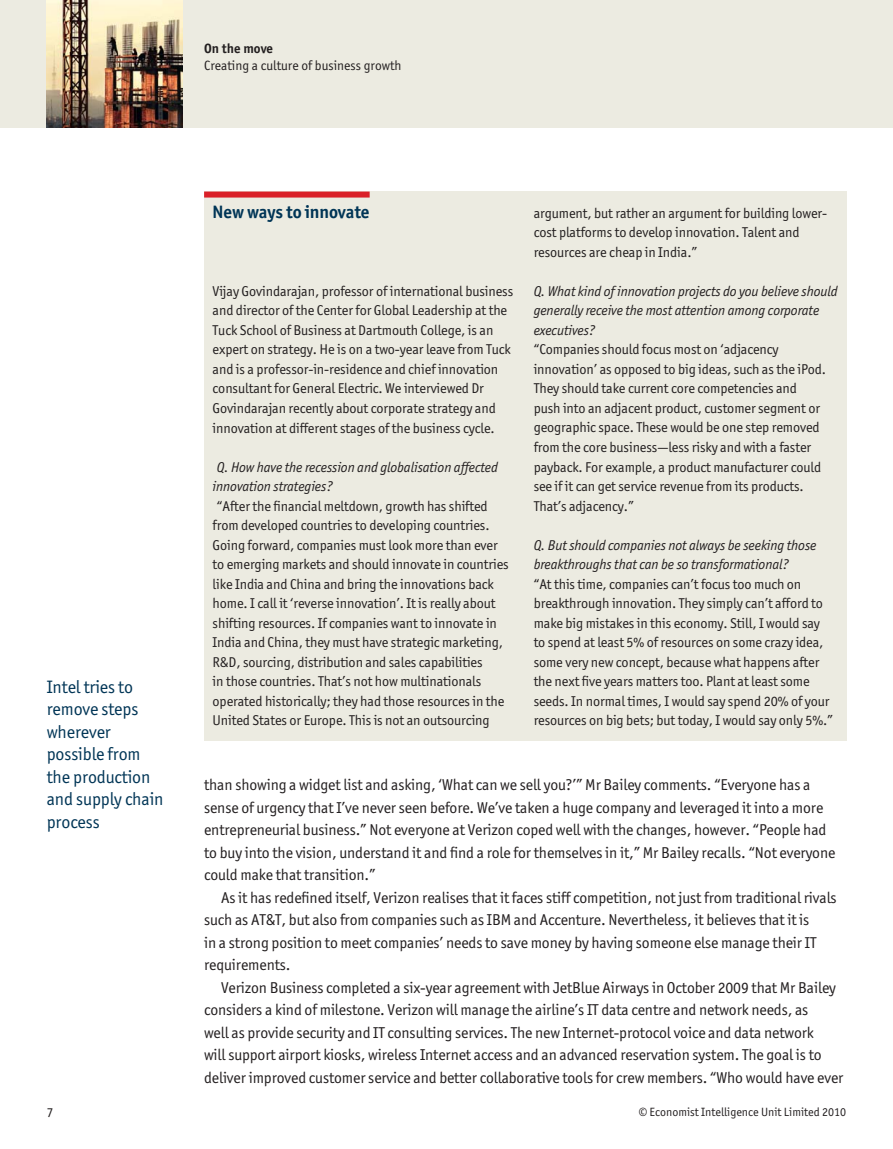
<style>
.page{position:relative;width:893px;height:1149px;background:#fff}
.page>*{position:absolute;margin:0;border:0;box-sizing:border-box;transform-origin:0 0}
.t1{font:18px/22.5px "Officina San ITC";letter-spacing:-.005em;color:#003556}
.t2{font:700 18px "Officina San ITC";letter-spacing:-.005em;color:#003556}
.t3{font:15.75px/22.5px "Officina San ITC";letter-spacing:-.005em;color:#231f20}
.t4{font:14.25px/19.5px "Officina San ITC";letter-spacing:-.005em;color:#231f20}
.t5{font:italic 14.25px/19.5px "Officina San ITC";letter-spacing:-.005em;color:#231f20}
.t6{font:13.5px "Officina San ITC";color:#231f20}
.t7{font:700 13.5px "Officina San ITC";color:#231f20}
.t8{font:12px "Officina San ITC";color:#231f20}
</style>
<div class="page">
<div style="left:0;top:0;width:893px;height:128px;background:#ecebe1"></div>
<img style="left:47px;top:0;width:136px;height:128px">
<div style="left:204px;top:191px;width:642px;height:549px;background:#ecebe1"></div>
<div style="left:204px;top:191px;width:166px;height:6px;background:#da2028"></div>
<p class="t7" style="left:204px;top:42px;width:71px">On the move</p>
<p class="t6" style="left:204px;top:58px;width:199px">Creating a culture of business growth</p>
<p class="t1" style="left:47px;top:675px;width:118px">Intel tries to remove steps wherever possible from the production and supply chain process</p>
<p class="t2" style="left:213px;top:204px;width:158px">New ways to innovate</p>
<p class="t4" style="left:213px;top:282px;width:302px">Vijay Govindarajan, professor of international business and director of the Center for Global Leadership at the Tuck School of Business at Dartmouth College, is an expert on strategy. He is on a two-year leave from Tuck and is a professor-in-residence and chief innovation consultant for General Electric. We interviewed Dr Govindarajan recently about corporate strategy and innovation at different stages of the business cycle.</p>
<p class="t5" style="left:213px;top:457px;width:287px">Q. How have the recession and globalisation affected innovation strategies?</p>
<p class="t4" style="left:213px;top:496px;width:298px">“After the financial meltdown, growth has shifted from developed countries to developing countries.<br>Going forward, companies must look more than ever to emerging markets and should innovate in countries like India and China and bring the innovations back home. I call it ‘reverse innovation’. It is really about shifting resources. If companies want to innovate in India and China, they must have strategic marketing, R&amp;D, sourcing, distribution and sales capabilities<br>in those countries. That’s not how multinationals operated historically; they had those resources in the United States or Europe. This is not an outsourcing</p>
<p class="t4" style="left:534px;top:204px;width:295px">argument, but rather an argument for building lower&shy;cost platforms to develop innovation. Talent and resources are cheap in India.”</p>
<p class="t5" style="left:534px;top:282px;width:305px">Q. What kind of innovation projects do you believe should generally receive the most attention among corporate executives?</p>
<p class="t4" style="left:534px;top:340px;width:294px">“Companies should focus most on ‘adjacency innovation’ as opposed to big ideas, such as the iPod.<br>They should take current core competencies and push into an adjacent product, customer segment or geographic space. These would be one step removed from the core business—less risky and with a faster payback. For example, a product manufacturer could see if it can get service revenue from its products.<br>That’s adjacency.”</p>
<p class="t5" style="left:534px;top:535px;width:284px">Q. But should companies not always be seeking those breakthroughs that can be so transformational?</p>
<p class="t4" style="left:534px;top:574px;width:301px">“At this time, companies can’t focus too much on breakthrough innovation. They simply can’t afford to make big mistakes in this economy. Still, I would say to spend at least 5% of resources on some crazy idea, some very new concept, because what happens after the next five years matters too. Plant at least some seeds. In normal times, I would say spend 20% of your resources on big bets; but today, I would say only 5%.”</p>
<p class="t3" style="left:204px;top:773px;width:633px">than showing a widget list and asking, ‘What can we sell you?’” Mr Bailey comments. “Everyone has a sense of urgency that I’ve never seen before. We’ve taken a huge company and leveraged it into a more entrepreneurial business.” Not everyone at Verizon coped well with the changes, however. “People had to buy into the vision, understand it and find a role for themselves in it,” Mr Bailey recalls. “Not everyone could make that transition.”</p>
<p class="t3" style="left:204px;top:886px;width:634px;text-indent:17px">As it has redefined itself, Verizon realises that it faces stiff competition, not just from traditional rivals such as AT&amp;T, but also from companies such as IBM and Accenture. Nevertheless, it believes that it is<br>in a strong position to meet companies’ needs to save money by having someone else manage their IT requirements.</p>
<p class="t3" style="left:204px;top:976px;width:641px;text-indent:17px">Verizon Business completed a six-year agreement with JetBlue Airways in October 2009 that Mr Bailey considers a kind of milestone. Verizon will manage the airline’s IT data centre and network needs, as<br>well as provide security and IT consulting services. The new Internet-protocol voice and data network<br>will support airport kiosks, wireless Internet access and an advanced reservation system. The goal is to deliver improved customer service and better collaborative tools for crew members. “Who would have ever</p>
<p class="t6" style="left:47px;top:1105px;width:8px">7</p>
<p class="t8" style="left:639px;top:1105px;width:209px">© Economist Intelligence Unit Limited 2010</p>
</div>
